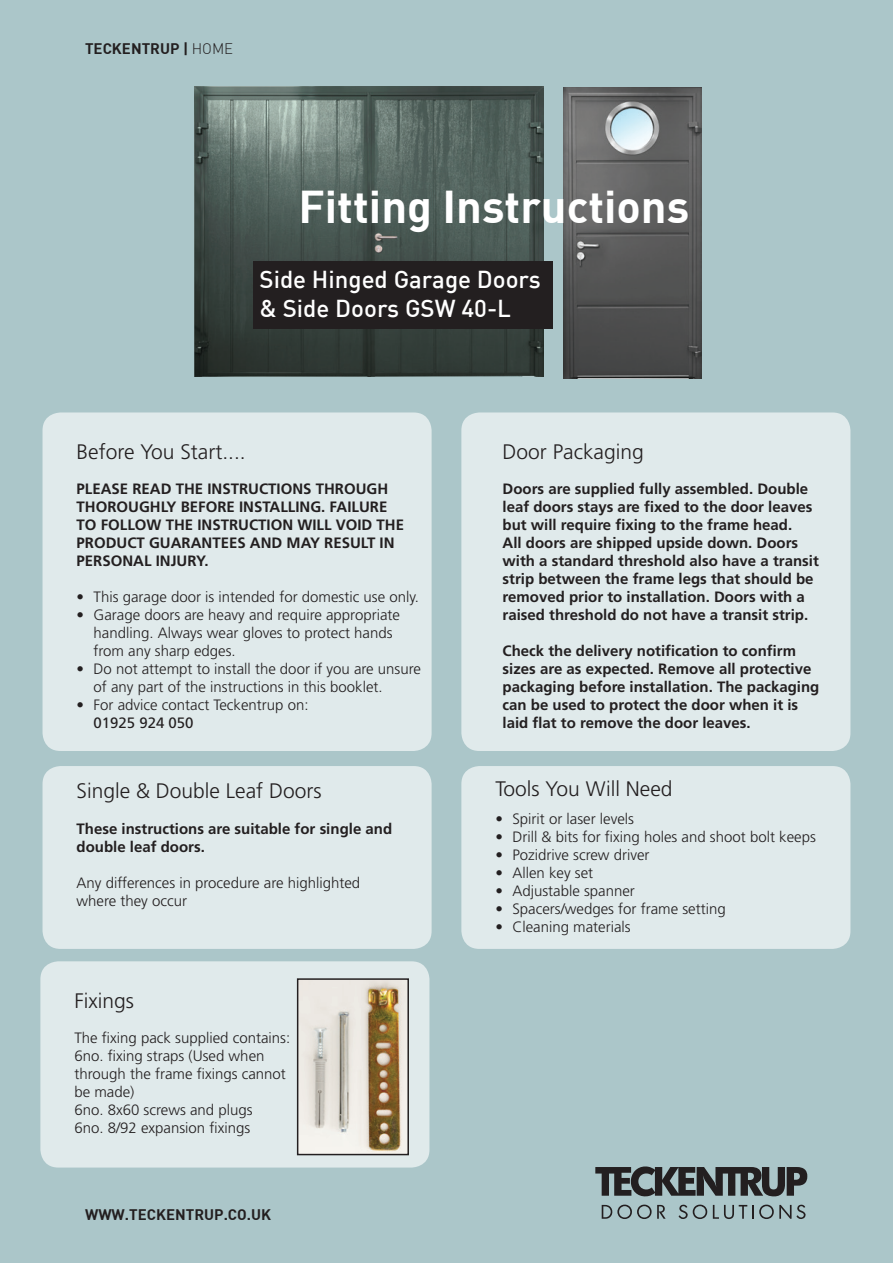
<style>
.page{position:relative;width:893px;height:1263px;background:#abc6c9}
.page>*{position:absolute;margin:0;border:0;box-sizing:border-box;transform-origin:0 0}
.t1{font:45px "DIN Bold";color:#fff}
.t2{font:500 24px/28.8px "DIN";color:#fff}
.t3{font:300 21px "Frutiger";color:#231f20}
.t4{font:700 15px/18px "Frutiger";color:#231f20}
.t5{font:300 15px/18px "Frutiger";color:#231f20}
.t6{font:15px "DIN Bold";color:#231f20}
.t7{font:15px "Frutiger";color:#231f20}
.s1{font-family:"DIN";font-weight:300}
</style>
<div class="page">
<img style="left:194px;top:87px;width:350px;height:290px">
<img style="left:564px;top:87px;width:137px;height:291px">
<div style="left:253px;top:261px;width:299px;height:68px;background:#231f20"></div>
<div style="left:43px;top:412px;width:389px;height:339px;background:#e0eaeb;border-radius:18px"></div>
<div style="left:461px;top:412px;width:389px;height:339px;background:#e0eaeb;border-radius:18px"></div>
<svg style="left:595px;top:1166px;width:212px;height:31px"></svg>
<svg style="left:602px;top:1204px;width:64px;height:15px"></svg>
<svg style="left:678px;top:1204px;width:128px;height:15px"></svg>
<div style="left:43px;top:766px;width:389px;height:183px;background:#e0eaeb;border-radius:18px"></div>
<div style="left:461px;top:766px;width:389px;height:183px;background:#e0eaeb;border-radius:18px"></div>
<div style="left:40px;top:961px;width:389px;height:206px;background:#e0eaeb;border-radius:18px"></div>
<img style="left:300px;top:981px;width:106px;height:171px">
<div style="left:297px;top:978px;width:112px;height:177px;border:2px solid #231f20"></div>
<p class="t6" style="left:85px;top:38px;width:150px">TECKENTRUP | <span class="s1">HOME</span></p>
<h1 class="t1" style="left:298px;top:177px;width:392px">Fitting Instructions</h1>
<h2 class="t2" style="left:259px;top:264px;width:283px">Side Hinged Garage Doors &amp; Side Doors GSW 40-L</h2>
<h3 class="t3" style="left:77px;top:440px;width:171px">Before You Start....</h3>
<h3 class="t3" style="left:503px;top:440px;width:143px">Door Packaging</h3>
<p class="t4" style="left:77px;top:480px;width:329px">PLEASE READ THE INSTRUCTIONS THROUGH THOROUGHLY BEFORE INSTALLING. FAILURE TO FOLLOW THE INSTRUCTION WILL VOID THE PRODUCT GUARANTEES AND MAY RESULT IN PERSONAL INJURY.</p>
<p class="t5" style="left:77px;top:588px;width:344px">• This garage door is intended for domestic use only.</p>
<p class="t5" style="left:94px;top:606px;width:308px;text-indent:-17px">• Garage doors are heavy and require appropriate handling. Always wear gloves to protect hands from any sharp edges.</p>
<p class="t5" style="left:94px;top:660px;width:329px;text-indent:-17px">• Do not attempt to install the door if you are unsure of any part of the instructions in this booklet.</p>
<p class="t5" style="left:77px;top:696px;width:234px">• For advice contact Teckentrup on:</p>
<p class="t7" style="left:94px;top:714px;width:102px">01925 924 050</p>
<p class="t4" style="left:503px;top:480px;width:318px">Doors are supplied fully assembled. Double leaf doors stays are fixed to the door leaves but will require fixing to the frame head.<br>All doors are shipped upside down. Doors with a standard threshold also have a transit strip between the frame legs that should be removed prior to installation. Doors with a raised threshold do not have a transit strip.</p>
<p class="t4" style="left:503px;top:642px;width:318px">Check the delivery notification to confirm sizes are as expected. Remove all protective packaging before installation. The packaging can be used to protect the door when it is laid flat to remove the door leaves.</p>
<h3 class="t3" style="left:77px;top:779px;width:247px">Single &amp; Double Leaf Doors</h3>
<h3 class="t3" style="left:495px;top:777px;width:179px">Tools You Will Need</h3>
<p class="t4" style="left:77px;top:820px;width:317px">These instructions are suitable for single and double leaf doors.</p>
<p class="t5" style="left:77px;top:874px;width:285px">Any differences in procedure are highlighted where they occur</p>
<h3 class="t3" style="left:74px;top:988px;width:61px">Fixings</h3>
<p class="t5" style="left:74px;top:1029px;width:217px">The fixing pack supplied contains:<br>6no. fixing straps (Used when through the frame fixings cannot be made)<br>6no. 8x60 screws and plugs<br>6no. 8/92 expansion fixings</p>
<p class="t6" style="left:85px;top:1204px;width:188px">WWW.TECKENTRUP.CO.UK</p>
<p class="t5" style="left:495px;top:809px;width:140px">• Spirit or laser levels</p>
<p class="t5" style="left:495px;top:827px;width:322px">• Drill &amp; bits for fixing holes and shoot bolt keeps</p>
<p class="t5" style="left:495px;top:845px;width:156px">• Pozidrive screw driver</p>
<p class="t5" style="left:495px;top:863px;width:99px">• Allen key set</p>
<p class="t5" style="left:495px;top:881px;width:141px">• Adjustable spanner</p>
<p class="t5" style="left:495px;top:899px;width:232px">• Spacers/wedges for frame setting</p>
<p class="t5" style="left:495px;top:917px;width:137px">• Cleaning materials</p>
</div>
